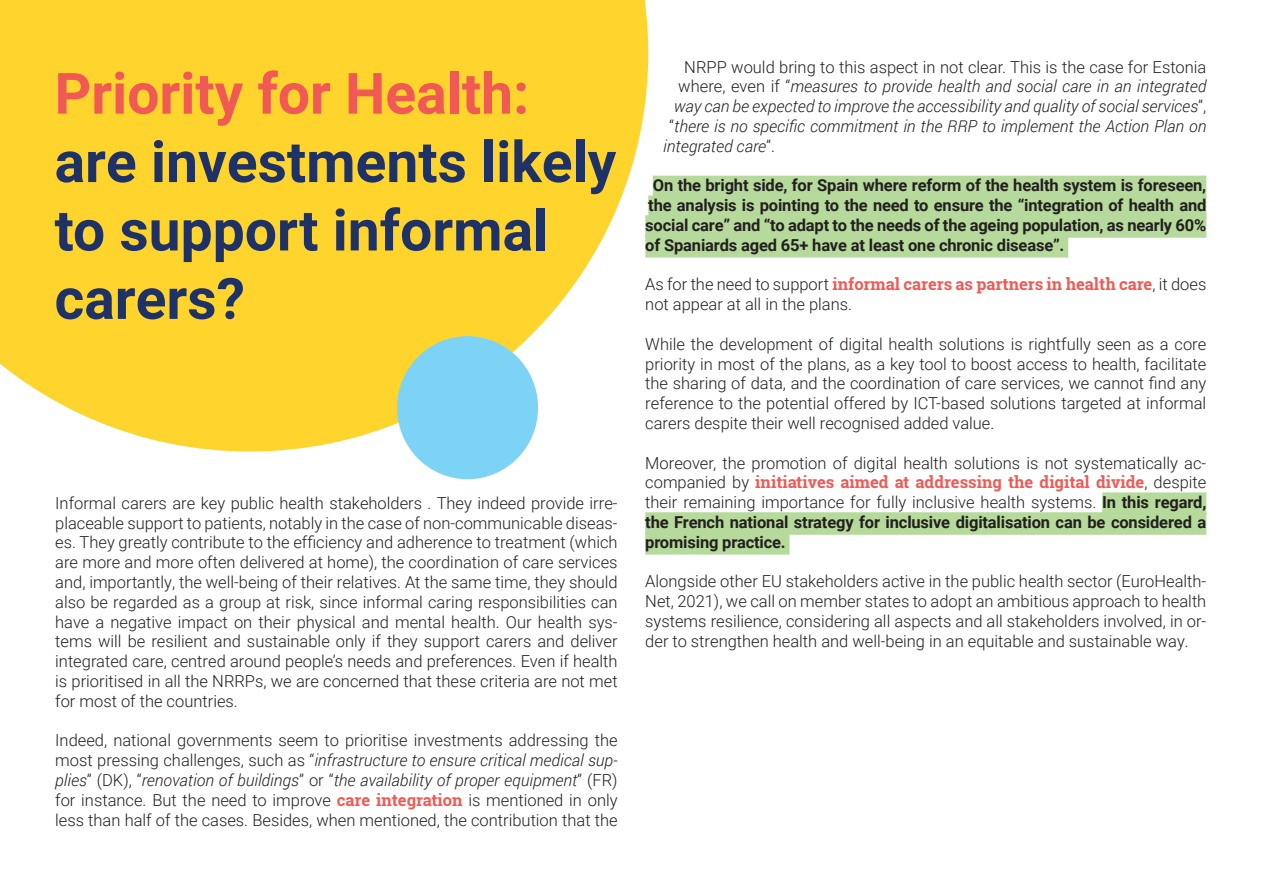
<style>
.page{position:relative;width:1263px;height:893px;background:#fff}
.page>*{position:absolute;margin:0;border:0;box-sizing:border-box;transform-origin:0 0}
.t1{font:700 57px/68.4px "Roboto";color:#1f3267}
.t2{font:700 57px "Roboto";color:#f05954}
.t3{font:300 16.5px/19.8px "Roboto";color:#231f20;text-align:justify}
.t4{font:700 16.5px/19.8px "Roboto";letter-spacing:-.01em;color:#231f20;text-align:justify}
.t5{font:italic 300 16.5px "Roboto";color:#231f20}
.t6{font:700 16.5px "Roboto Slab";color:#f05954}
.s1{font-style:italic}
.s2{font-family:"Roboto Slab";font-weight:700;color:#f05954}
.s3{font-style:normal}
.s4{font-family:"Roboto";font-weight:300;color:#231f20}
.s5{font-weight:300}
</style>
<div class="page">
<svg style="left:0;top:0;width:648px;height:451px;background:#fed844"></svg>
<div style="left:397px;top:336px;width:141px;height:143px;background:#7cd3f6;border-radius:50%"></div>
<div style="left:653px;top:176px;width:553px;height:22px;background:#b6da9b"></div>
<div style="left:648px;top:195px;width:558px;height:23px;background:#b6da9b"></div>
<div style="left:645px;top:215px;width:561px;height:23px;background:#b6da9b"></div>
<div style="left:645px;top:235px;width:423px;height:23px;background:#b6da9b"></div>
<div style="left:1102px;top:492px;width:104px;height:23px;background:#b6da9b"></div>
<div style="left:645px;top:512px;width:561px;height:23px;background:#b6da9b"></div>
<div style="left:645px;top:532px;width:144px;height:23px;background:#b6da9b"></div>
<h1 class="t2" style="left:55px;top:53px;width:476px">Priority for Health:</h1>
<h1 class="t1" style="left:55px;top:125px;width:563px">are investments likely to support informal carers?</h1>
<p class="t3" style="left:55px;top:492px;width:564px">Informal carers are key public health stakeholders . They indeed provide irre&shy;placeable support to patients, notably in the case of non-communicable diseas&shy;es. They greatly contribute to the efficiency and adherence to treatment (which are more and more often delivered at home), the coordination of care services and, importantly, the well-being of their relatives. At the same time, they should also be regarded as a group at risk, since informal caring responsibilities can have a negative impact on their physical and mental health. Our health sys&shy;tems will be resilient and sustainable only if they support carers and deliver integrated care, centred around people’s needs and preferences. Even if health is prioritised in all the NRRPs, we are concerned that these criteria are not met for most of the countries.</p>
<p class="t3" style="left:55px;top:730px;width:564px">Indeed, national governments seem to prioritise investments addressing the most pressing challenges, such as “<span class="s1">infrastructure to ensure critical medical sup&shy;plies</span>” (DK), “<span class="s1">renovation of buildings</span>” or “<span class="s1">the availability of proper equipment</span>” (FR) for instance. But the need to improve <span class="s2">care integration</span> is mentioned in only less than half of the cases. Besides, when mentioned, the contribution that the</p>
<p class="t3" style="left:684px;top:56px;width:523px">NRPP would bring to this aspect in not clear. This is the case for Estonia</p>
<p class="t5" style="left:678px;top:75px;width:529px"><span class="s3">where, even if “</span>measures to provide health and social care in an integrated</p>
<p class="t5" style="left:674px;top:95px;width:534px">way can be expected to improve the accessibility and quality of social services<span class="s3">”,</span></p>
<p class="t5" style="left:669px;top:115px;width:538px"><span class="s3">“</span>there is no specific commitment in the RRP to implement the Action Plan on</p>
<p class="t5" style="left:663px;top:134px;width:113px">integrated care<span class="s3">”.</span></p>
<p class="t4" style="left:645px;top:175px;width:563px;text-indent:8px">On the bright side, for Spain where reform of the health system is foreseen, the analysis is pointing to the need to ensure the “integration of health and social care” and “to adapt to the needs of the ageing population, as nearly 60% of Spaniards aged 65+ have at least one chronic disease”.</p>
<p class="t6" style="left:645px;top:273px;width:563px"><span class="s4">As for the need to support</span> informal carers as partners in health care<span class="s4">, it does</span></p>
<p class="t3" style="left:645px;top:294px;width:208px">not appear at all in the plans.</p>
<p class="t3" style="left:645px;top:333px;width:563px">While the development of digital health solutions is rightfully seen as a core priority in most of the plans, as a key tool to boost access to health, facilitate the sharing of data, and the coordination of care services, we cannot find any reference to the potential offered by ICT-based solutions targeted at informal carers despite their well recognised added value.</p>
<p class="t3" style="left:645px;top:452px;width:562px">Moreover, the promotion of digital health solutions is not systematically ac-</p>
<p class="t6" style="left:645px;top:471px;width:563px"><span class="s4">companied by</span> initiatives aimed at addressing the digital divide<span class="s4">, despite</span></p>
<p class="t4" style="left:645px;top:492px;width:563px"><span class="s5">their remaining importance for fully inclusive health systems.</span> In this regard, the French national strategy for inclusive digitalisation can be considered a promising practice.</p>
<p class="t3" style="left:645px;top:571px;width:563px">Alongside other EU stakeholders active in the public health sector (EuroHealth-Net, 2021), we call on member states to adopt an ambitious approach to health systems resilience, considering all aspects and all stakeholders involved, in or&shy;der to strengthen health and well-being in an equitable and sustainable way.</p>
</div>
